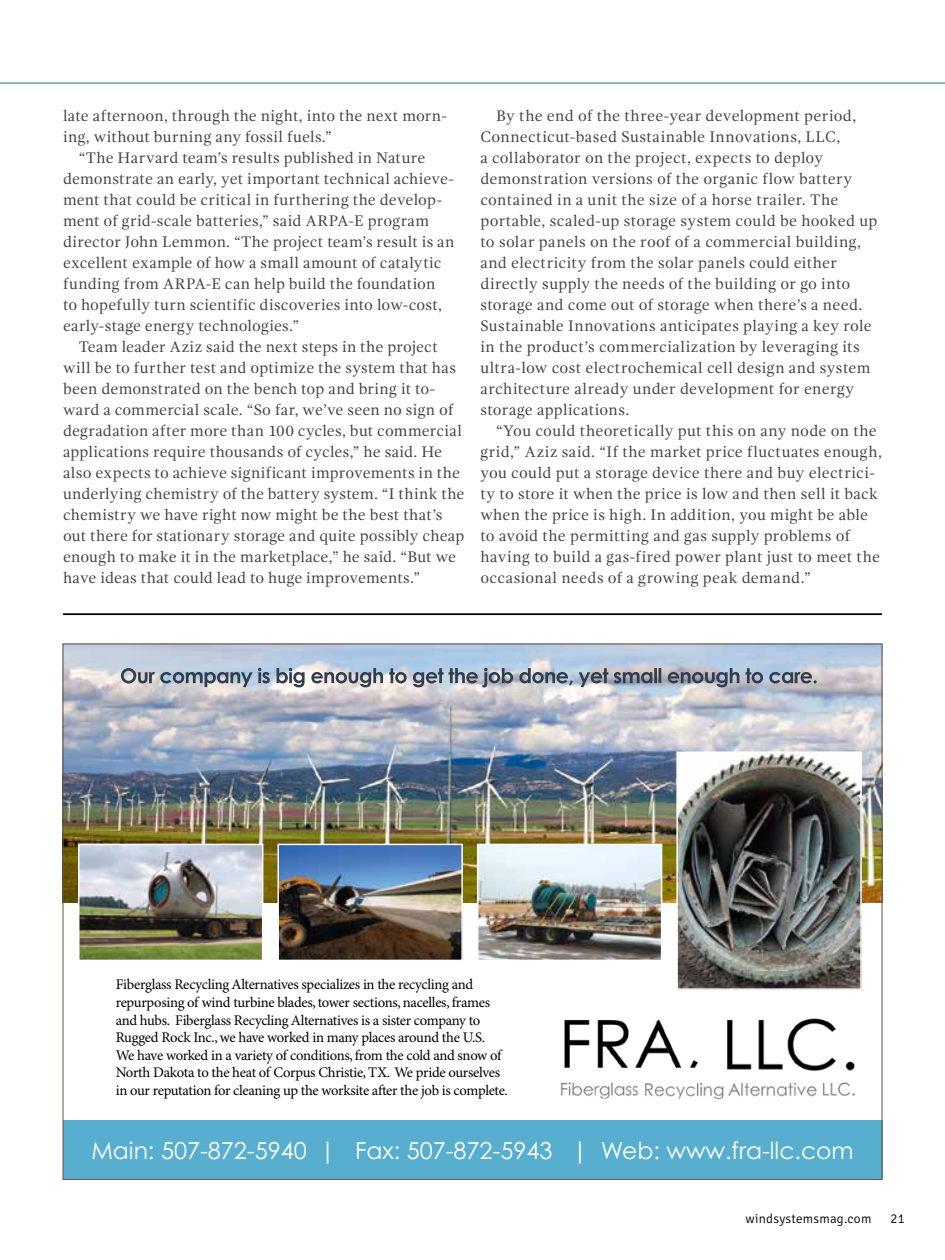
<style>
.page{position:relative;width:945px;height:1260px;background:#fff}
.page>*{position:absolute;margin:0;border:0;box-sizing:border-box;transform-origin:0 0}
.t1{font:23.45px "Century Gothic";color:#fff}
.t2{font:15.75px/21px "Gandhi Serif";letter-spacing:.015em;color:#414042}
.t3{font:14.7px/17.7px "Minion Pro";letter-spacing:-.025em;color:#000}
.t4{font:300 13.12px "Signika";letter-spacing:.02em;color:#000}
</style>
<div class="page">
<hr style="left:0;top:83px;width:945px;height:1px;background:#137074">
<hr style="left:63px;top:613px;width:819px;height:2px;background:#000">
<img style="left:560px;top:1018px;width:295px;height:82px">
<img style="left:65px;top:646px;width:815px;height:256px">
<img style="left:80px;top:846px;width:181px;height:113px">
<div style="left:78px;top:844px;width:185px;height:117px;border:1px solid #fff"></div>
<img style="left:279px;top:846px;width:182px;height:113px">
<div style="left:277px;top:844px;width:186px;height:117px;border:1px solid #fff"></div>
<img style="left:678px;top:754px;width:182px;height:234px">
<div style="left:676px;top:752px;width:186px;height:238px;border:1px solid #fff"></div>
<img style="left:479px;top:846px;width:181px;height:113px">
<div style="left:477px;top:844px;width:185px;height:117px;border:1px solid #fff"></div>
<div style="left:63px;top:1120px;width:819px;height:59px;background:#57aecf"></div>
<svg style="left:121px;top:668px;width:696px;height:19px;background:#9aa2ae"></svg>
<p class="t2" style="left:63px;top:105px;width:386px">late afternoon, through the night, into the next morn&shy;ing, without burning any fossil fuels.”</p>
<p class="t2" style="left:63px;top:147px;width:393px;text-indent:16px">“The Harvard team’s results published in Nature demonstrate an early, yet important technical achieve&shy;ment that could be critical in furthering the develop&shy;ment of grid-scale batteries,” said ARPA-E program director John Lemmon. “The project team’s result is an excellent example of how a small amount of catalytic funding from ARPA-E can help build the foundation<br>to hopefully turn scientific discoveries into low-cost, early-stage energy technologies.”</p>
<p class="t2" style="left:63px;top:336px;width:403px;text-indent:16px">Team leader Aziz said the next steps in the project will be to further test and optimize the system that has been demonstrated on the bench top and bring it to&shy;ward a commercial scale. “So far, we’ve seen no sign of degradation after more than 100 cycles, but commercial applications require thousands of cycles,” he said. He also expects to achieve significant improvements in the underlying chemistry of the battery system. “I think the chemistry we have right now might be the best that’s out there for stationary storage and quite possibly cheap enough to make it in the marketplace,” he said. “But we have ideas that could lead to huge improvements.”</p>
<p class="t2" style="left:480px;top:105px;width:398px;text-indent:16px">By the end of the three-year development period, Connecticut-based Sustainable Innovations, LLC,<br>a collaborator on the project, expects to deploy demonstration versions of the organic flow battery contained in a unit the size of a horse trailer. The portable, scaled-up storage system could be hooked up to solar panels on the roof of a commercial building, and electricity from the solar panels could either directly supply the needs of the building or go into storage and come out of storage when there’s a need.<br>Sustainable Innovations anticipates playing a key role in the product’s commercialization by leveraging its ultra-low cost electrochemical cell design and system architecture already under development for energy storage applications.</p>
<p class="t2" style="left:480px;top:420px;width:403px;text-indent:16px">“You could theoretically put this on any node on the grid,” Aziz said. “If the market price fluctuates enough, you could put a storage device there and buy electrici&shy;ty to store it when the price is low and then sell it back when the price is high. In addition, you might be able to avoid the permitting and gas supply problems of having to build a gas-fired power plant just to meet the occasional needs of a growing peak demand.”</p>
<p class="t3" style="left:116px;top:976px;width:394px">Fiberglass Recycling Alternatives specializes in the recycling and repurposing of wind turbine blades, tower sections, nacelles, frames and hubs. Fiberglass Recycling Alternatives is a sister company to Rugged Rock Inc., we have worked in many places around the U.S.<br>We have worked in a variety of conditions, from the cold and snow of North Dakota to the heat of Corpus Christie, TX. We pride ourselves in our reputation for cleaning up the worksite after the job is complete.</p>
<h1 class="t1" style="left:91px;top:1136px;width:764px">Main: 507-872-5940 | Fax: 507-872-5943 | Web: www.fra-llc.com</h1>
<p class="t4" style="left:746px;top:1211px;width:127px">windsystemsmag.com</p>
<p class="t4" style="left:891px;top:1211px;width:16px">21</p>
</div>
